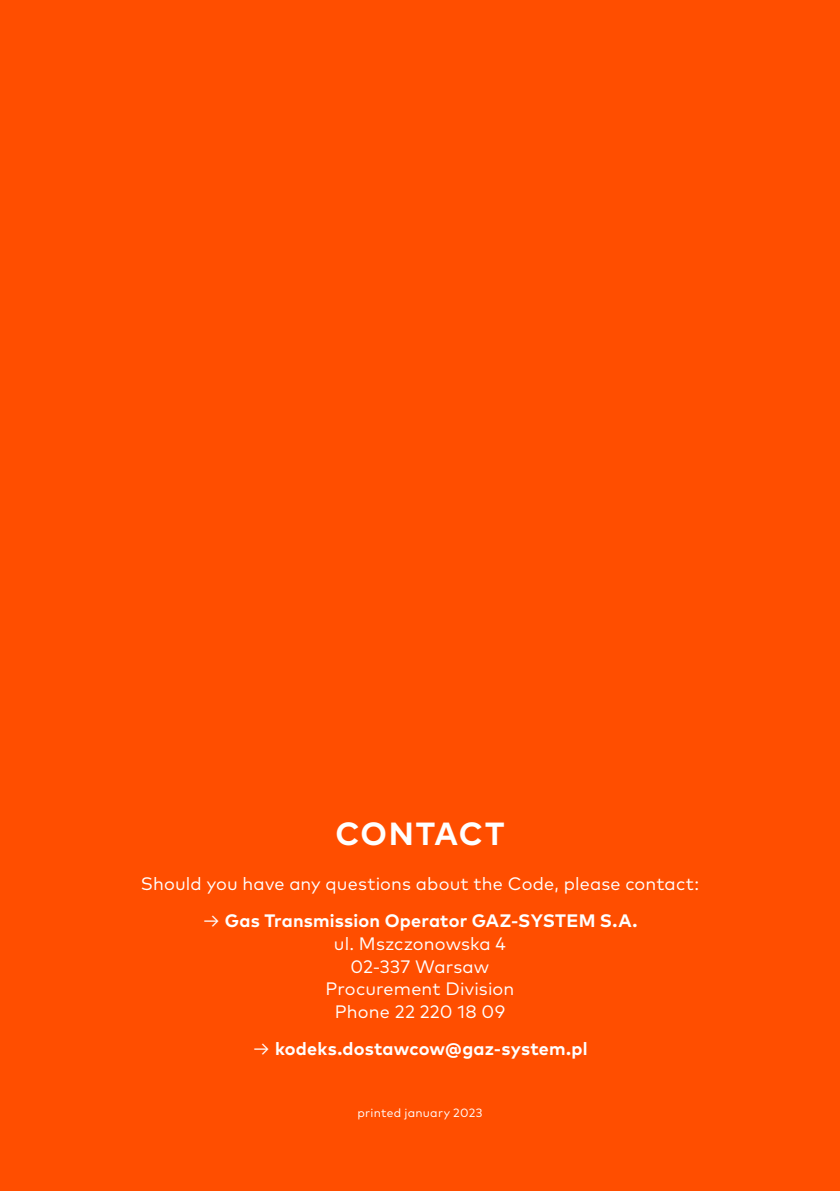
<style>
.page{position:relative;width:840px;height:1191px;background:#fff}
.page>*{position:absolute;margin:0;border:0;box-sizing:border-box;transform-origin:0 0}
.t1{font:700 32px "Mark Pro";letter-spacing:.04em;color:#fff}
.t2{font:18px/22.6px "Mark Pro";letter-spacing:.01em;color:#fff;text-align:center}
.t3{font:700 18px "Mark Pro";letter-spacing:.01em;color:#fff}
.t4{font:12px "Mark Pro";letter-spacing:.02em;color:#fff}
.s1{font-weight:700}
.s2{font-weight:400}
</style>
<div class="page">
<div style="left:0;top:0;width:839px;height:1191px;background:#ff4e00"></div>
<h1 class="t1" style="left:335px;top:809px;width:170px">CONTACT</h1>
<p class="t2" style="left:141px;top:871px;width:559px">Should you have any questions about the Code, please contact:</p>
<p class="t2" style="left:202px;top:908px;width:436px">→ <span class="s1">Gas Transmission Operator GAZ-SYSTEM S.A. </span>ul. Mszczonowska 4<br>02-337 Warsaw<br>Procurement Division<br>Phone 22 220 18 09</p>
<p class="t3" style="left:252px;top:1034px;width:336px"><span class="s2">→</span> kodeks.dostawcow@gaz-system.pl</p>
<p class="t4" style="left:357px;top:1104px;width:126px">printed january 2023</p>
</div>
